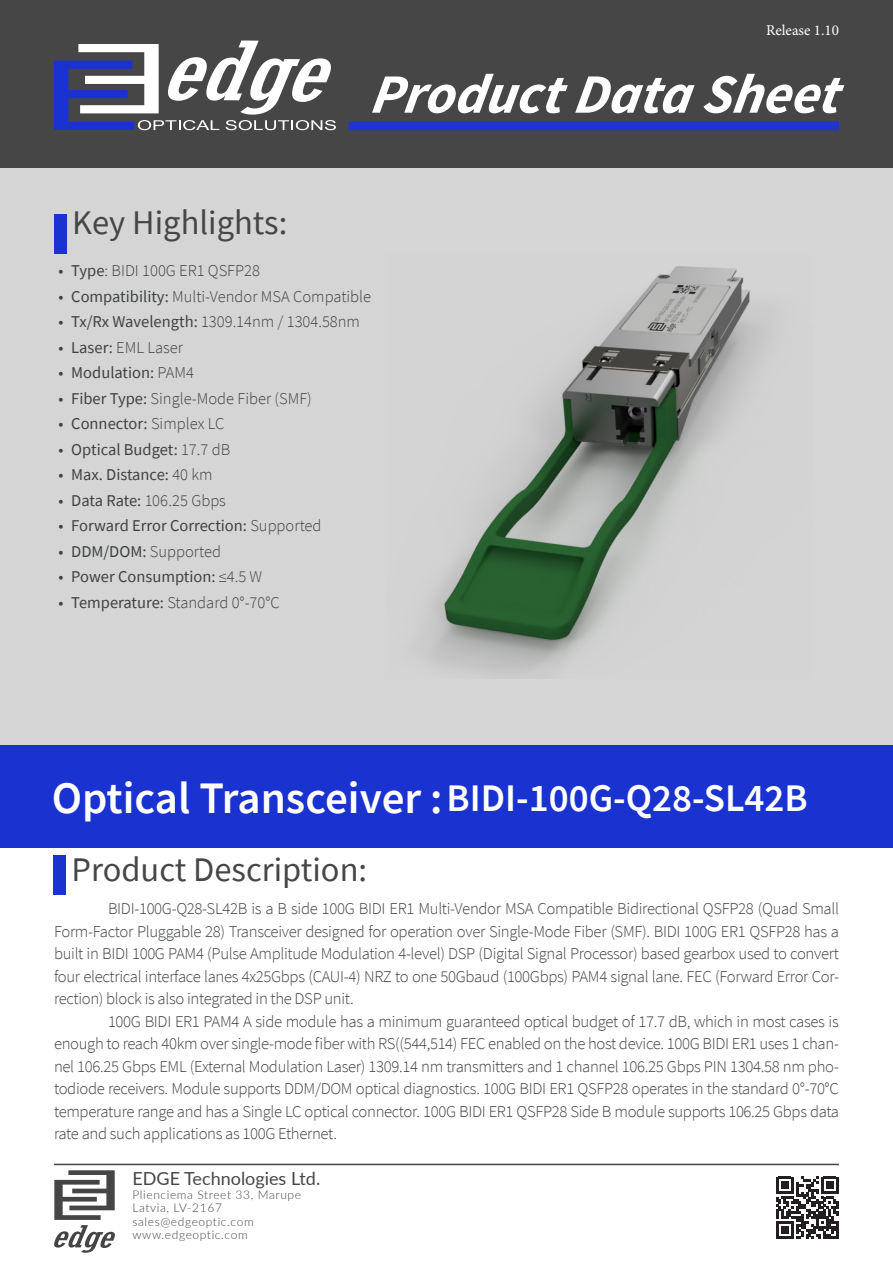
<style>
.page{position:relative;width:893px;height:1263px;background:#fff}
.page>*{position:absolute;margin:0;border:0;box-sizing:border-box;transform-origin:0 0}
.t1{font:italic 700 55.5px "Source Sans Pro";color:#fff}
.t2{font:600 45px "Source Sans Pro";color:#fff}
.Nosaukums{font:600 39px "Source Sans Pro";color:#fff}
.t3{font:34.5px "Source Sans Pro";color:#464646}
.t4{font:18px "Lato";color:#464646}
.t5{font:300 16.5px/22.5px "Source Sans Pro";letter-spacing:-.02em;color:#3e4143;text-align:justify}
.t6{font:300 16.5px "Source Sans Pro";color:#3e4143}
.t7{font:16.5px "Source Sans Pro";color:#3e4143}
.t8{font:15px "Minion Pro";color:#fff}
.t9{font:300 12px "Lato";letter-spacing:.05em;color:#464646}
.s1{font-weight:400}
.s2{font-weight:300}
</style>
<div class="page">
<div style="left:0;top:20px;width:893px;height:725px;background:#d5d5d5"></div>
<img style="left:424px;top:266px;width:345px;height:410px">
<div style="left:0;top:0;width:893px;height:168px;background:#464646"></div>
<svg style="left:54px;top:40px;width:282px;height:90px"></svg>
<div style="left:0;top:745px;width:893px;height:102px;background:#1a33d0"></div>
<div style="left:349px;top:121px;width:490px;height:9px;background:#1f35ce"></div>
<hr style="left:54px;top:1164px;width:785px;height:1px;background:#464646">
<svg style="left:54px;top:1170px;width:61px;height:83px"></svg>
<svg style="left:776px;top:1177px;width:62px;height:62px"></svg>
<div style="left:53px;top:855px;width:13px;height:40px;background:#1a33d0"></div>
<div style="left:54px;top:214px;width:13px;height:40px;background:#1a33d0"></div>
<p class="t8" style="left:766px;top:20px;width:74px">Release 1.10</p>
<p class="t1" style="left:370px;top:57px;width:481px">ProductData Sheet</p>
<p class="t3" style="left:72px;top:201px;width:216px">Key Highlights:</p>
<p class="t6" style="left:58px;top:260px;width:203px"><span class="s1">• Type</span>: BIDI 100G ER1 QSFP28</p>
<p class="t6" style="left:58px;top:286px;width:314px"><span class="s1">• Compatibility:</span> Multi-Vendor MSA Compatible</p>
<p class="t6" style="left:58px;top:311px;width:303px"><span class="s1">• Tx/Rx Wavelength:</span> 1309.14nm / 1304.58nm</p>
<p class="t6" style="left:58px;top:337px;width:126px"><span class="s1">• Laser:</span> EML Laser</p>
<p class="t7" style="left:58px;top:362px;width:137px">• Modulation: <span class="s2">PAM4</span></p>
<p class="t6" style="left:58px;top:388px;width:255px"><span class="s1">• Fiber Type:</span> Single-Mode Fiber (SMF)</p>
<p class="t7" style="left:58px;top:413px;width:167px">• Connector: <span class="s2">Simplex LC</span></p>
<p class="t7" style="left:58px;top:439px;width:173px">• Optical Budget: <span class="s2">17.7 dB</span></p>
<p class="t7" style="left:58px;top:464px;width:156px">• Max. Distance: <span class="s2">40 km</span></p>
<p class="t7" style="left:58px;top:490px;width:169px">• Data Rate: <span class="s2">106.25 Gbps</span></p>
<p class="t7" style="left:58px;top:515px;width:265px">• Forward Error Correction: <span class="s2">Supported</span></p>
<p class="t7" style="left:58px;top:541px;width:164px">• DDM/DOM: <span class="s2">Supported</span></p>
<p class="t7" style="left:58px;top:566px;width:205px">• Power Consumption: <span class="s2">≤4.5 W</span></p>
<p class="t6" style="left:58px;top:592px;width:223px"><span class="s1">• Temperature:</span> Standard 0°-70°C</p>
<p class="t2" style="left:52px;top:769px;width:392px">Optical Transceiver :</p>
<p class="t3" style="left:72px;top:847px;width:297px">Product Description:</p>
<p class="Nosaukums" style="left:446px;top:772px;width:363px">BIDI-100G-Q28-SL42B</p>
<p class="t5" style="left:54px;top:898px;width:787px;text-indent:54px">BIDI-100G-Q28-SL42B is a B side 100G BIDI ER1 Multi-Vendor MSA Compatible Bidirectional QSFP28 (Quad Small Form-Factor Pluggable 28) Transceiver designed for operation over Single-Mode Fiber (SMF). BIDI 100G ER1 QSFP28 has a built in BIDI 100G PAM4 (Pulse Amplitude Modulation 4-level) DSP (Digital Signal Processor) based gearbox used to convert four electrical interface lanes 4x25Gbps (CAUI-4) NRZ to one 50Gbaud (100Gbps) PAM4 signal lane. FEC (Forward Error Cor&shy;rection) block is also integrated in the DSP unit.</p>
<p class="t5" style="left:54px;top:1010px;width:787px;text-indent:54px">100G BIDI ER1 PAM4 A side module has a minimum guaranteed optical budget of 17.7 dB, which in most cases is enough to reach 40km over single-mode fiber with RS((544,514) FEC enabled on the host device. 100G BIDI ER1 uses 1 chan&shy;nel 106.25 Gbps EML (External Modulation Laser) 1309.14 nm transmitters and 1 channel 106.25 Gbps PIN 1304.58 nm pho&shy;todiode receivers. Module supports DDM/DOM optical diagnostics. 100G BIDI ER1 QSFP28 operates in the standard 0°-70°C temperature range and has a Single LC optical connector. 100G BIDI ER1 QSFP28 Side B module supports 106.25 Gbps data rate and such applications as 100G Ethernet.</p>
<p class="t4" style="left:132px;top:1166px;width:189px">EDGE Technologies Ltd.</p>
<p class="t9" style="left:132px;top:1186px;width:170px">Plienciema Street 33, Marupe</p>
<p class="t9" style="left:132px;top:1200px;width:91px">Latvia, LV-2167</p>
<p class="t9" style="left:132px;top:1213px;width:123px">sales@edgeoptic.com</p>
<p class="t9" style="left:132px;top:1227px;width:117px">www.edgeoptic.com</p>
</div>
